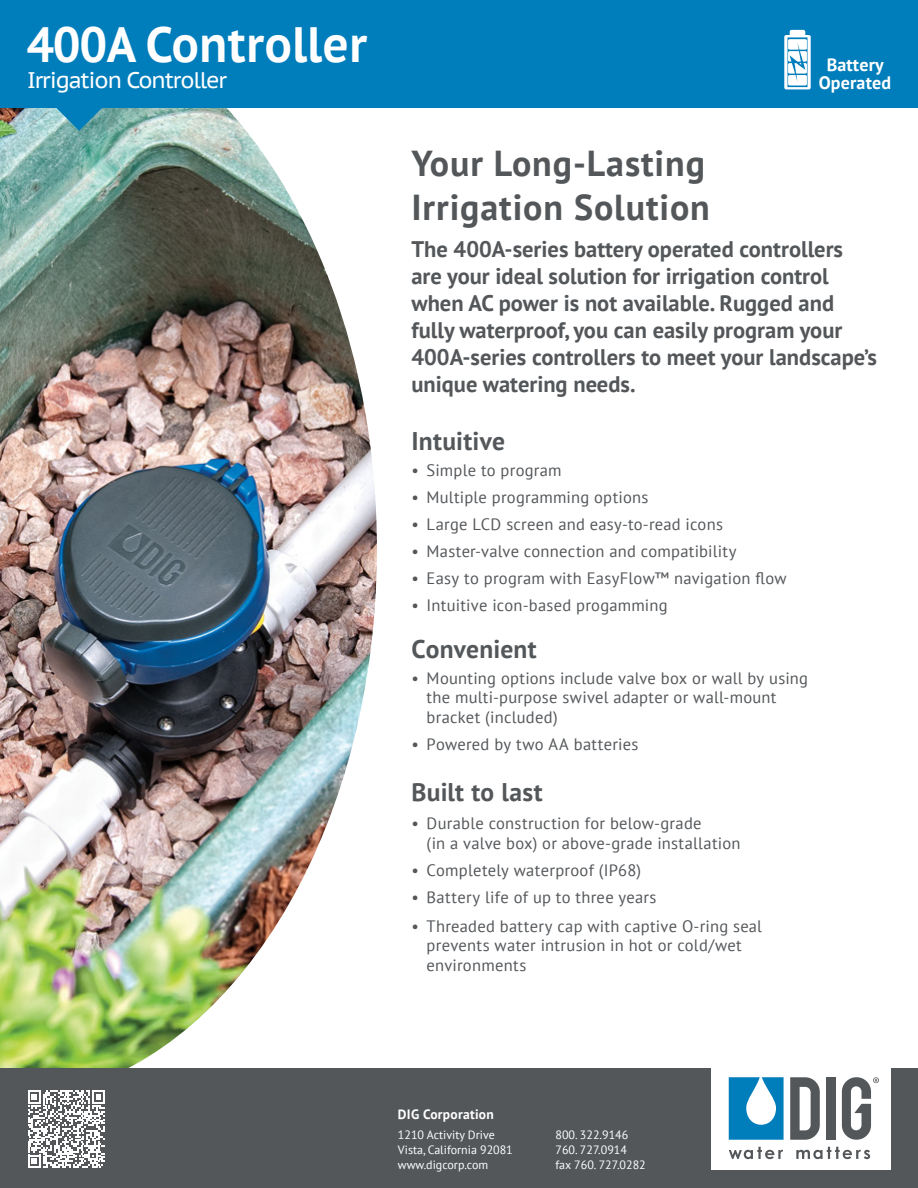
<style>
.page{position:relative;width:918px;height:1188px;background:#fff}
.page>*{position:absolute;margin:0;border:0;box-sizing:border-box;transform-origin:0 0}
.Large_Top_Header{font:700 49.5px "PT Sans Caption";color:#fff;scale:.91 1}
.t1{font:700 36px "PT Sans";letter-spacing:.025em;color:#54575a}
.Features_Header{font:700 25.5px "PT Sans";letter-spacing:.01em;color:#54575a}
.t2{font:700 22.5px/27px "PT Sans";color:#54575a}
.Large_Top_Header-2{font:22.5px "PT Sans Caption";letter-spacing:-.05em;color:#fff}
.Large_Top_Header-3{font:700 18px "PT Sans";letter-spacing:.01em;color:#fff}
.t3{font:16.5px/19.5px "PT Sans";letter-spacing:.015em;color:#54575a}
.t4{font:700 13.5px "PT Sans";letter-spacing:.02em;color:#fff}
.t5{font:12px "PT Sans";color:#fff}
</style>
<div class="page">
<img style="left:0;top:108px;width:377px;height:960px">
<div style="left:0;top:0;width:918px;height:108px;background:#007dbb"></div>
<svg style="left:54px;top:108px;width:52px;height:23px"></svg>
<div style="left:0;top:1068px;width:918px;height:120px;background:#54575a"></div>
<svg style="left:784px;top:30px;width:27px;height:59px;background:#c1dfee"></svg>
<div style="left:712px;top:1059px;width:179px;height:111px;background:#fff"></div>
<svg style="left:790px;top:1077px;width:30px;height:63px"></svg>
<div style="left:826px;top:1077px;width:9px;height:63px;background:#54575a"></div>
<svg style="left:729px;top:1077px;width:55px;height:63px"></svg>
<svg style="left:729px;top:1147px;width:54px;height:12px"></svg>
<svg style="left:796px;top:1147px;width:74px;height:12px"></svg>
<svg style="left:842px;top:1077px;width:37px;height:63px"></svg>
<svg style="left:28px;top:1090px;width:77px;height:78px"></svg>
<p class="Large_Top_Header" style="left:27px;top:12px;width:376px">400A Controller</p>
<p class="Large_Top_Header-2" style="left:27px;top:65px;width:202px">Irrigation Controller</p>
<p class="Large_Top_Header-3" style="left:827px;top:53px;width:59px">Battery</p>
<p class="Large_Top_Header-3" style="left:819px;top:71px;width:74px">Operated</p>
<p class="t1" style="left:411px;top:140px;width:295px">Your Long-Lasting</p>
<p class="t1" style="left:411px;top:183px;width:300px">Irrigation Solution</p>
<p class="t2" style="left:411px;top:235px;width:433px">The 400A-series battery operated controllers</p>
<p class="t2" style="left:411px;top:262px;width:467px">are your ideal solution for irrigation control when AC power is not available. Rugged and fully waterproof, you can easily program your 400A-series controllers to meet your landscape’s unique watering needs.</p>
<p class="Features_Header" style="left:411px;top:424px;width:95px">Intuitive</p>
<p class="t3" style="left:411px;top:460px;width:152px">• Simple to program</p>
<p class="t3" style="left:411px;top:487px;width:238px">• Multiple programming options</p>
<p class="t3" style="left:411px;top:514px;width:313px">• Large LCD screen and easy-to-read icons</p>
<p class="t3" style="left:411px;top:541px;width:326px">• Master-valve connection and compatibility</p>
<p class="t3" style="left:411px;top:568px;width:377px">• Easy to program with EasyFlow™ navigation flow</p>
<p class="t3" style="left:411px;top:595px;width:258px">• Intuitive icon-based progamming</p>
<p class="Features_Header" style="left:411px;top:632px;width:127px">Convenient</p>
<p class="t3" style="left:427px;top:668px;width:383px;text-indent:-15px">• Mounting options include valve box or wall by using the multi-purpose swivel adapter or wall-mount bracket (included)</p>
<p class="t3" style="left:411px;top:734px;width:228px">• Powered by two AA batteries</p>
<p class="Features_Header" style="left:411px;top:775px;width:133px">Built to last</p>
<p class="t3" style="left:427px;top:813px;width:315px;text-indent:-15px">• Durable construction for below-grade<br>(in a valve box) or above-grade installation</p>
<p class="t3" style="left:411px;top:860px;width:231px">• Completely waterproof (IP68)</p>
<p class="t3" style="left:411px;top:887px;width:246px">• Battery life of up to three years</p>
<p class="t3" style="left:427px;top:916px;width:337px;text-indent:-15px">• Threaded battery cap with captive O-ring seal prevents water intrusion in hot or cold/wet environments</p>
<p class="t4" style="left:398px;top:1106px;width:97px">DIG Corporation</p>
<p class="t5" style="left:398px;top:1127px;width:98px">1210 Activity Drive</p>
<p class="t5" style="left:398px;top:1142px;width:116px">Vista, California 92081</p>
<p class="t5" style="left:398px;top:1157px;width:92px">www.digcorp.com</p>
<p class="t5" style="left:555px;top:1127px;width:74px">800. 322.9146</p>
<p class="t5" style="left:555px;top:1142px;width:73px">760. 727.0914</p>
<p class="t5" style="left:555px;top:1157px;width:92px">fax 760. 727.0282</p>
</div>
